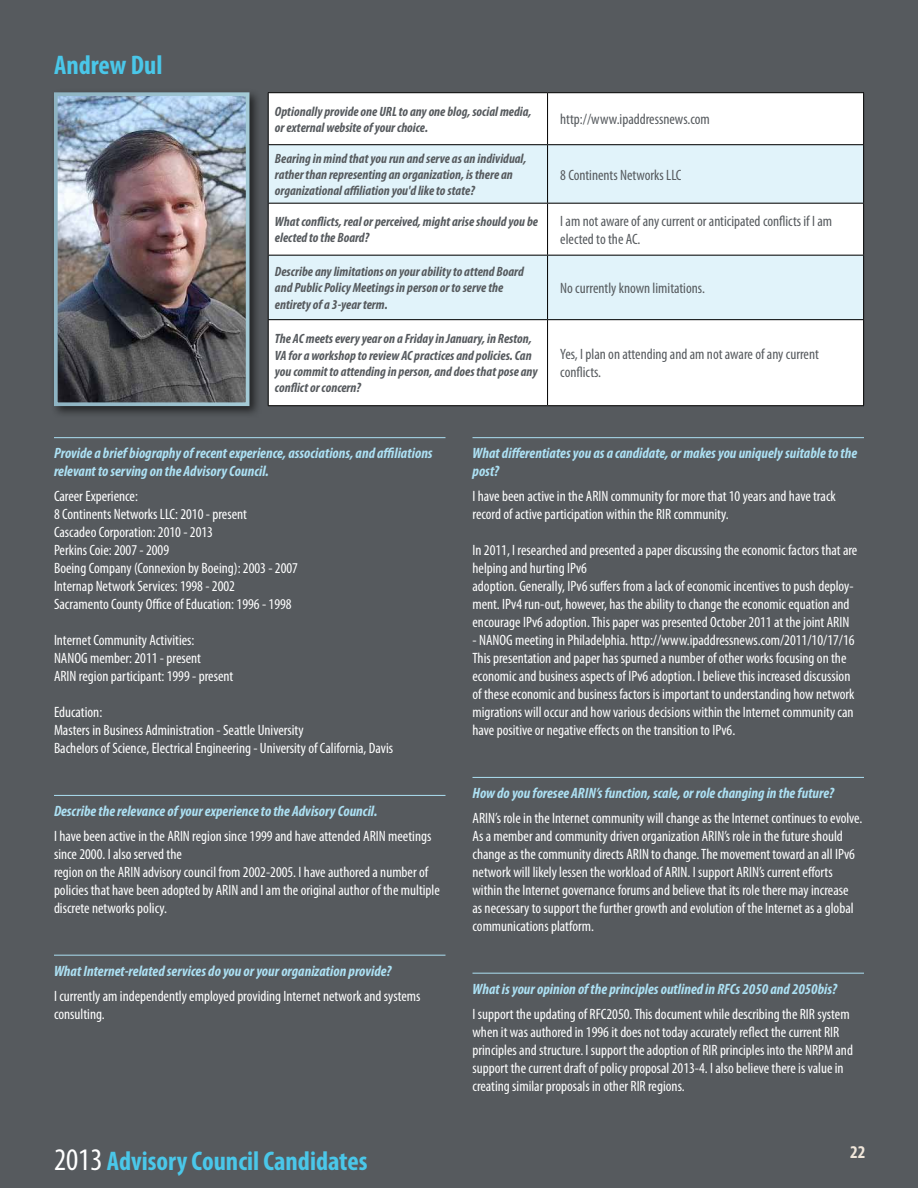
<style>
.page{position:relative;width:918px;height:1188px;background:#565a5e}
.page>*{position:absolute;margin:0;border:0;box-sizing:border-box;transform-origin:0 0}
.t1{font:700 condensed 27px "Myriad Pro";color:#4ac7e9}
.t2{font:700 condensed 18px "Myriad Pro";color:#f0e6da}
.t3{font:condensed 15px/18px "Myriad Pro";color:#fff}
.t4{font:italic 700 condensed 15px/18px "Myriad Pro";color:#ace0f3}
.t5{font:condensed 15px/18px "Myriad Pro";color:#565a5e}
.t6{font:italic 700 condensed 13.5px/16.2px "Myriad Pro";color:#565a5e}
.s1{font-weight:400;font-size:31.5px;color:#fff}
</style>
<div class="page">
<hr style="left:54px;top:437px;width:392px;height:1px;background:#ace0f3">
<hr style="left:54px;top:795px;width:392px;height:1px;background:#ace0f3">
<hr style="left:54px;top:955px;width:392px;height:1px;background:#ace0f3">
<hr style="left:472px;top:437px;width:392px;height:1px;background:#ace0f3">
<hr style="left:472px;top:777px;width:392px;height:1px;background:#ace0f3">
<hr style="left:472px;top:973px;width:392px;height:1px;background:#ace0f3">
<div style="left:50px;top:88px;width:212px;height:330px;background:#000;opacity:.6"></div>
<img style="left:59px;top:97px;width:185px;height:304px">
<div style="left:269px;top:93px;width:594px;height:312px;background:#fff"></div>
<svg style="left:269px;top:145px;width:594px;height:174px;background:#e8f5fa"></svg>
<hr style="left:268px;top:92px;width:280px;height:1px;background:#000">
<hr style="left:268px;top:93px;width:1px;height:51px;background:#000">
<hr style="left:548px;top:92px;width:316px;height:1px;background:#000">
<hr style="left:547px;top:93px;width:1px;height:51px;background:#000">
<hr style="left:863px;top:93px;width:1px;height:51px;background:#000">
<hr style="left:268px;top:144px;width:280px;height:1px;background:#000">
<hr style="left:268px;top:145px;width:1px;height:58px;background:#000">
<hr style="left:548px;top:144px;width:316px;height:1px;background:#000">
<hr style="left:547px;top:145px;width:1px;height:58px;background:#000">
<hr style="left:863px;top:145px;width:1px;height:58px;background:#000">
<hr style="left:268px;top:203px;width:280px;height:1px;background:#000">
<hr style="left:268px;top:204px;width:1px;height:51px;background:#000">
<hr style="left:548px;top:203px;width:316px;height:1px;background:#000">
<hr style="left:547px;top:204px;width:1px;height:51px;background:#000">
<hr style="left:863px;top:204px;width:1px;height:51px;background:#000">
<hr style="left:268px;top:255px;width:280px;height:1px;background:#000">
<hr style="left:268px;top:256px;width:1px;height:63px;background:#000">
<hr style="left:548px;top:255px;width:316px;height:1px;background:#000">
<hr style="left:547px;top:256px;width:1px;height:63px;background:#000">
<hr style="left:863px;top:256px;width:1px;height:63px;background:#000">
<hr style="left:268px;top:319px;width:280px;height:1px;background:#000">
<hr style="left:268px;top:320px;width:1px;height:85px;background:#000">
<hr style="left:548px;top:319px;width:316px;height:1px;background:#000">
<hr style="left:547px;top:320px;width:1px;height:85px;background:#000">
<hr style="left:863px;top:320px;width:1px;height:85px;background:#000">
<hr style="left:268px;top:405px;width:280px;height:1px;background:#000">
<hr style="left:548px;top:405px;width:316px;height:1px;background:#000">
<h1 class="t1" style="left:54px;top:48px;width:110px">Andrew Dul</h1>
<p class="t6" style="left:275px;top:103px;width:258px">Optionally provide one URL to any one blog, social media, or external website of your choice.</p>
<p class="t5" style="left:560px;top:110px;width:151px">http://www.ipaddressnews.com</p>
<p class="t6" style="left:275px;top:150px;width:253px">Bearing in mind that you run and serve as an individual, rather than representing an organization, is there an organizational affiliation you'd like to state?</p>
<p class="t5" style="left:560px;top:165px;width:123px">8 Continents Networks LLC</p>
<p class="t6" style="left:275px;top:213px;width:265px">What conflicts, real or perceived, might arise should you be elected to the Board?</p>
<p class="t5" style="left:560px;top:212px;width:273px">I am not aware of any current or anticipated conflicts if I am elected to the AC.</p>
<p class="t6" style="left:275px;top:263px;width:250px">Describe any limitations on your ability to attend Board and Public Policy Meetings in person or to serve the entirety of a 3-year term.</p>
<p class="t5" style="left:560px;top:279px;width:146px">No currently known limitations.</p>
<p class="t6" style="left:275px;top:331px;width:264px">The AC meets every year on a Friday in January, in Reston, VA for a workshop to review AC practices and policies. Can you commit to attending in person, and does that pose any conflict or concern?</p>
<p class="t5" style="left:560px;top:345px;width:260px">Yes, I plan on attending and am not aware of any current conflicts.</p>
<p class="t4" style="left:54px;top:444px;width:380px">Provide a brief biography of recent experience, associations, and affiliations relevant to serving on the Advisory Council.</p>
<p class="t3" style="left:54px;top:487px;width:246px">Career Experience:<br>8 Continents Networks LLC: 2010 - present<br>Cascadeo Corporation: 2010 - 2013<br>Perkins Coie: 2007 - 2009<br>Boeing Company (Connexion by Boeing): 2003 - 2007<br>Internap Network Services: 1998 - 2002<br>Sacramento County Office of Education: 1996 - 1998</p>
<p class="t3" style="left:54px;top:631px;width:181px">Internet Community Activities:<br>NANOG member: 2011 - present<br>ARIN region participant: 1999 - present</p>
<p class="t3" style="left:54px;top:703px;width:341px">Education:<br>Masters in Business Administration - Seattle University<br>Bachelors of Science, Electrical Engineering - University of California, Davis</p>
<p class="t4" style="left:54px;top:802px;width:325px">Describe the relevance of your experience to the Advisory Council.</p>
<p class="t3" style="left:54px;top:827px;width:387px">I have been active in the ARIN region since 1999 and have attended ARIN meetings since 2000. I also served the<br>region on the ARIN advisory council from 2002-2005. I have authored a number of policies that have been adopted by ARIN and I am the original author of the multiple discrete networks policy.</p>
<p class="t4" style="left:54px;top:962px;width:339px">What Internet-related services do you or your organization provide?</p>
<p class="t3" style="left:54px;top:986px;width:368px">I currently am independently employed providing Internet network and systems consulting.</p>
<h1 class="t1" style="left:54px;top:1144px;width:315px"><span class="s1">2013</span> Advisory Council Candidates</h1>
<p class="t4" style="left:472px;top:444px;width:386px">What differentiates you as a candidate, or makes you uniquely suitable to the post?</p>
<p class="t3" style="left:472px;top:487px;width:365px">I have been active in the ARIN community for more that 10 years and have track record of active participation within the RIR community.</p>
<p class="t3" style="left:472px;top:541px;width:386px">In 2011, I researched and presented a paper discussing the economic factors that are helping and hurting IPv6<br>adoption. Generally, IPv6 suffers from a lack of economic incentives to push deploy&shy;ment. IPv4 run-out, however, has the ability to change the economic equation and encourage IPv6 adoption. This paper was presented October 2011 at the joint ARIN</p>
<p class="t3" style="left:472px;top:631px;width:384px">- NANOG meeting in Philadelphia. http://www.ipaddressnews.com/2011/10/17/16<br>This presentation and paper has spurned a number of other works focusing on the economic and business aspects of IPv6 adoption. I believe this increased discussion of these economic and business factors is important to understanding how network migrations will occur and how various decisions within the Internet community can have positive or negative effects on the transition to IPv6.</p>
<p class="t4" style="left:472px;top:784px;width:363px">How do you foresee ARIN’s function, scale, or role changing in the future?</p>
<p class="t3" style="left:472px;top:809px;width:392px">ARIN’s role in the Internet community will change as the Internet continues to evolve.<br>As a member and community driven organization ARIN’s role in the future should change as the community directs ARIN to change. The movement toward an all IPv6 network will likely lessen the workload of ARIN. I support ARIN’s current efforts within the Internet governance forums and believe that its role there may increase<br>as necessary to support the further growth and evolution of the Internet as a global communications platform.</p>
<p class="t4" style="left:472px;top:980px;width:366px">What is your opinion of the principles outlined in RFCs 2050 and 2050bis?</p>
<p class="t3" style="left:472px;top:1004px;width:382px">I support the updating of RFC2050. This document while describing the RIR system when it was authored in 1996 it does not today accurately reflect the current RIR principles and structure. I support the adoption of RIR principles into the NRPM and support the current draft of policy proposal 2013-4. I also believe there is value in creating similar proposals in other RIR regions.</p>
<p class="t2" style="left:850px;top:1141px;width:17px">22</p>
</div>
